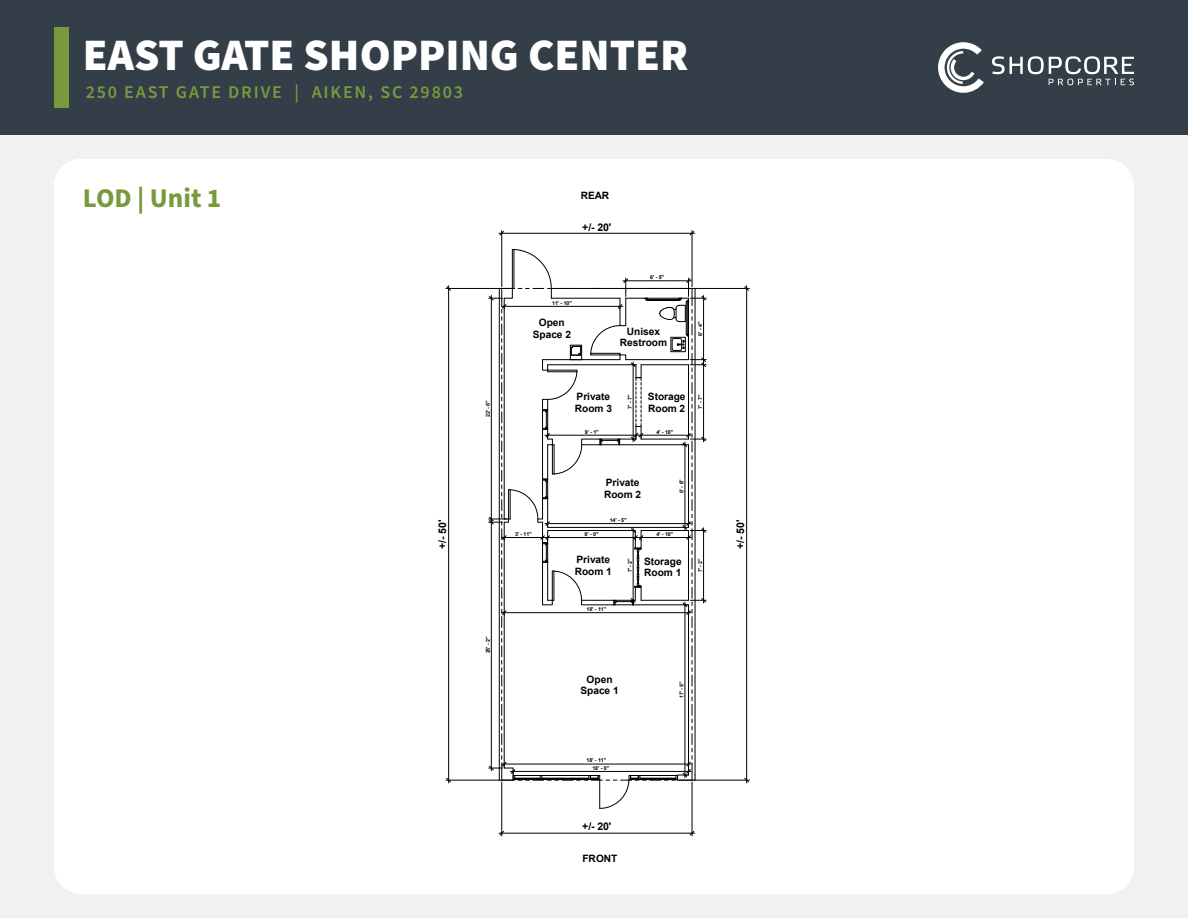
<style>
.page{position:relative;width:1188px;height:918px;background:#fff}
.page>*{position:absolute;margin:0;border:0;box-sizing:border-box;transform-origin:0 0}
.t1{font:900 45px "Source Sans Pro";color:#fff}
.t2{font:700 27px "Source Sans Pro";color:#79993d}
.t3{font:600 18px "Source Sans Pro";letter-spacing:.1em;color:#79993d}
.t4{font:700 10.65px "Arial";letter-spacing:-.01em;color:#000}
.t5{font:700 10.05px/11.7px "Arial";letter-spacing:-.005em;color:#000}
.t6{font:700 5.4px "Arial";letter-spacing:-.025em;color:#000}
</style>
<div class="page">
<div style="left:0;top:135px;width:1188px;height:783px;background:#f1f1f1"></div>
<div style="left:0;top:0;width:1188px;height:135px;background:#333e48"></div>
<div style="left:54px;top:27px;width:15px;height:81px;background:#79993d"></div>
<div style="left:54px;top:159px;width:1080px;height:735px;background:#fff;border-radius:27px"></div>
<svg style="left:938px;top:42px;width:46px;height:51px"></svg>
<svg style="left:992px;top:56px;width:142px;height:29px"></svg>
<svg style="left:445px;top:230px;width:305px;height:607px"></svg>
<h1 class="t1" style="left:83px;top:28px;width:607px">EAST GATE SHOPPING CENTER</h1>
<h3 class="t3" style="left:86px;top:84px;width:379px">250 EAST GATE DRIVE | AIKEN, SC 29803</h3>
<h2 class="t2" style="left:83px;top:186px;width:140px">LOD | Unit 1</h2>
<h3 class="t4" style="left:438px;top:549px;width:31px;rotate:-90deg">+/- 50'</h3>
<p class="t6" style="left:486px;top:417px;width:18px;rotate:-90deg">22' - 8"</p>
<p class="t6" style="left:486px;top:653px;width:18px;rotate:-90deg">25' - 2"</p>
<h3 class="t5" style="left:581px;top:190px;width:30px">REAR</h3>
<h3 class="t4" style="left:582px;top:223px;width:31px">+/- 20'</h3>
<p class="t6" style="left:552px;top:301px;width:21px">11' - 10"</p>
<h3 class="t5" style="left:533px;top:318px;width:40px;text-align:center">Open<br>Space 2</h3>
<p class="t6" style="left:650px;top:275px;width:15px">6' - 5"</p>
<h3 class="t5" style="left:620px;top:326px;width:49px;text-align:center">Unisex<br>Restroom</h3>
<p class="t6" style="left:698px;top:336px;width:15px;rotate:-90deg">6' - 4"</p>
<h3 class="t5" style="left:575px;top:392px;width:39px">Private<br>Room 3</h3>
<h3 class="t5" style="left:648px;top:392px;width:39px">Storage<br>Room 2</h3>
<p class="t6" style="left:628px;top:409px;width:15px;rotate:-90deg">7' - 7"</p>
<p class="t6" style="left:698px;top:409px;width:15px;rotate:-90deg">7' - 7"</p>
<p class="t6" style="left:585px;top:430px;width:15px">9' - 1"</p>
<p class="t6" style="left:656px;top:430px;width:18px">4' - 10"</p>
<h3 class="t5" style="left:604px;top:478px;width:39px">Private<br>Room 2</h3>
<p class="t6" style="left:610px;top:518px;width:18px">14' - 5"</p>
<p class="t6" style="left:679px;top:493px;width:15px;rotate:-90deg">8' - 6"</p>
<p class="t6" style="left:515px;top:532px;width:18px">3' - 11"</p>
<p class="t6" style="left:585px;top:532px;width:15px">9' - 0"</p>
<p class="t6" style="left:656px;top:532px;width:18px">4' - 10"</p>
<h3 class="t5" style="left:575px;top:555px;width:39px">Private<br>Room 1</h3>
<p class="t6" style="left:587px;top:607px;width:21px">18' - 11"</p>
<h3 class="t5" style="left:644px;top:556px;width:39px">Storage<br>Room 1</h3>
<p class="t6" style="left:628px;top:572px;width:15px;rotate:-90deg">7' - 2"</p>
<p class="t6" style="left:698px;top:572px;width:15px;rotate:-90deg">7' - 2"</p>
<h3 class="t5" style="left:580px;top:674px;width:40px;text-align:center">Open<br>Space 1</h3>
<p class="t6" style="left:587px;top:759px;width:21px">18' - 11"</p>
<p class="t6" style="left:592px;top:766px;width:18px">18' - 0"</p>
<h3 class="t4" style="left:582px;top:823px;width:31px">+/- 20'</h3>
<h3 class="t5" style="left:582px;top:854px;width:36px">FRONT</h3>
<p class="t6" style="left:679px;top:698px;width:18px;rotate:-90deg">17' - 5"</p>
<h3 class="t4" style="left:736px;top:549px;width:31px;rotate:-90deg">+/- 50'</h3>
</div>
